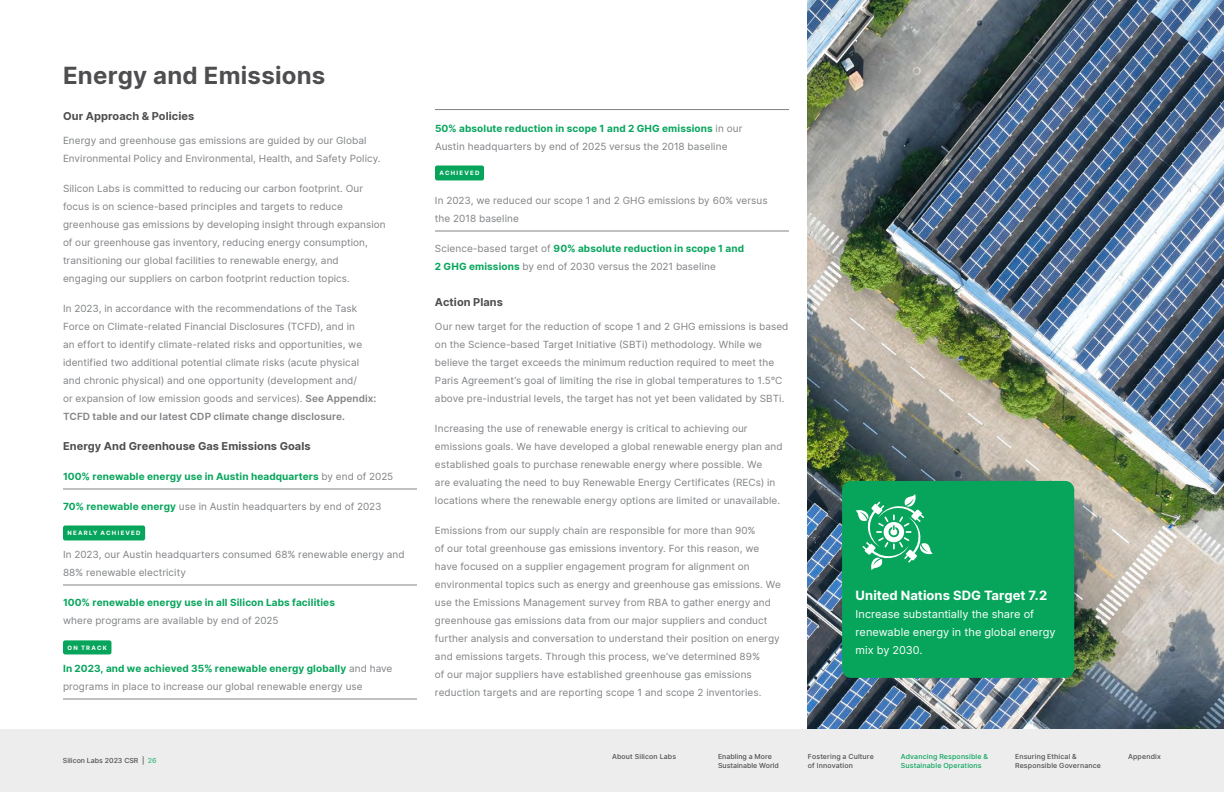
<style>
.page{position:relative;width:1224px;height:792px;background:#fff}
.page>*{position:absolute;margin:0;border:0;box-sizing:border-box;transform-origin:0 0}
.t1{font:700 24px "Inter";letter-spacing:.01em;color:#4e4e50}
.t2{font:700 13px "Inter";color:#fff}
.t3{font:11px/18px "Inter";color:#fff}
.t4{font:700 11px "Inter";letter-spacing:.005em;color:#4e4e50}
.t5{font:10px/18px "Inter";letter-spacing:.01em;color:#808285}
.t6{font:700 10px "Inter";letter-spacing:.01em;color:#07a55c}
.t7{font:500 7px/9px "Inter";letter-spacing:.02em;color:#4e4e50}
.t8{font:500 7px/9px "Inter";color:#4e4e50}
.t9{font:500 7px/9px "Inter";letter-spacing:.02em;color:#07a55c}
.t10{font:700 6px "Inter";letter-spacing:.21em;color:#fff}
.s1{font-weight:600}
.s2{font-weight:400;color:#808285}
.s3{font-weight:700;color:#07a55c}
.s4{color:#39b77d}
</style>
<div class="page">
<hr style="left:63px;top:489px;width:354px;height:1px;background:#808285">
<hr style="left:63px;top:585px;width:354px;height:1px;background:#808285">
<hr style="left:63px;top:699px;width:354px;height:1px;background:#808285">
<div style="left:63px;top:526px;width:82px;height:14px;background:#07a55c;border-radius:2px"></div>
<div style="left:63px;top:640px;width:48px;height:14px;background:#07a55c;border-radius:2px"></div>
<hr style="left:435px;top:231px;width:354px;height:1px;background:#808285">
<hr style="left:435px;top:109px;width:354px;height:1px;background:#808285">
<div style="left:435px;top:166px;width:49px;height:14px;background:#07a55c;border-radius:2px"></div>
<img style="left:807px;top:0;width:417px;height:729px">
<div style="left:842px;top:481px;width:232px;height:197px;background:#07a55c;border-radius:9px"></div>
<svg style="left:856px;top:494px;width:77px;height:76px"></svg>
<div style="left:0;top:729px;width:1224px;height:63px;background:#ededed"></div>
<h1 class="t1" style="left:63px;top:57px;width:264px">Energy and Emissions</h1>
<p class="t4" style="left:63px;top:108px;width:133px">Our Approach &amp; Policies</p>
<p class="t5" style="left:63px;top:131px;width:319px">Energy and greenhouse gas emissions are guided by our Global<br>Environmental Policy and Environmental, Health, and Safety Policy.</p>
<p class="t5" style="left:63px;top:179px;width:324px">Silicon Labs is committed to reducing our carbon footprint. Our focus is on science-based principles and targets to reduce greenhouse gas emissions by developing insight through expansion of our greenhouse gas inventory, reducing energy consumption, transitioning our global facilities to renewable energy, and engaging our suppliers on carbon footprint reduction topics.</p>
<p class="t5" style="left:63px;top:299px;width:315px">In 2023, in accordance with the recommendations of the Task Force on Climate-related Financial Disclosures (TCFD), and in<br>an effort to identify climate-related risks and opportunities, we identified two additional potential climate risks (acute physical and chronic physical) and one opportunity (development and/<br>or expansion of low emission goods and services). <span class="s1">See Appendix:<br>TCFD table and our latest CDP climate change disclosure.</span></p>
<p class="t4" style="left:63px;top:438px;width:249px">Energy And Greenhouse Gas Emissions Goals</p>
<p class="t6" style="left:63px;top:469px;width:332px">100% renewable energy use in Austin headquarters <span class="s2">by end of 2025</span></p>
<p class="t5" style="left:63px;top:497px;width:320px"><span class="s3">70% renewable energy</span> use in Austin headquarters by end of 2023</p>
<p class="t10" style="left:68px;top:529px;width:75px">NEARLY ACHIEVED</p>
<p class="t5" style="left:63px;top:545px;width:343px">In 2023, our Austin headquarters consumed 68% renewable energy and<br>88% renewable electricity</p>
<p class="t6" style="left:63px;top:595px;width:273px">100% renewable energy use in all Silicon Labs facilities</p>
<p class="t5" style="left:63px;top:611px;width:217px">where programs are available by end of 2025</p>
<p class="t10" style="left:68px;top:643px;width:41px">ON TRACK</p>
<p class="t5" style="left:63px;top:659px;width:331px"><span class="s3">In 2023, and we achieved 35% renewable energy globally</span> and have programs in place to increase our global renewable energy use</p>
<p class="t8" style="left:63px;top:756px;width:95px">Silicon Labs 2023 CSR | <span class="s4">26</span></p>
<p class="t5" style="left:435px;top:119px;width:309px"><span class="s3">50% absolute reduction in scope 1 and 2 GHG emissions</span> in our<br>Austin headquarters by end of 2025 versus the 2018 baseline</p>
<p class="t10" style="left:440px;top:168px;width:41px">ACHIEVED</p>
<p class="t5" style="left:435px;top:191px;width:334px">In 2023, we reduced our scope 1 and 2 GHG emissions by 60% versus the 2018 baseline</p>
<p class="t5" style="left:435px;top:239px;width:311px">Science-based target of <span class="s3">90% absolute reduction in scope 1 and<br>2 GHG emissions</span> by end of 2030 versus the 2021 baseline</p>
<p class="t4" style="left:435px;top:294px;width:70px">Action Plans</p>
<p class="t5" style="left:435px;top:317px;width:355px">Our new target for the reduction of scope 1 and 2 GHG emissions is based on the Science-based Target Initiative (SBTi) methodology. While we believe the target exceeds the minimum reduction required to meet the Paris Agreement’s goal of limiting the rise in global temperatures to 1.5°C above pre-industrial levels, the target has not yet been validated by SBTi.</p>
<p class="t5" style="left:435px;top:419px;width:349px">Increasing the use of renewable energy is critical to achieving our emissions goals. We have developed a global renewable energy plan and established goals to purchase renewable energy where possible. We<br>are evaluating the need to buy Renewable Energy Certificates (RECs) in locations where the renewable energy options are limited or unavailable.</p>
<p class="t5" style="left:435px;top:521px;width:348px">Emissions from our supply chain are responsible for more than 90%<br>of our total greenhouse gas emissions inventory. For this reason, we have focused on a supplier engagement program for alignment on environmental topics such as energy and greenhouse gas emissions. We use the Emissions Management survey from RBA to gather energy and greenhouse gas emissions data from our major suppliers and conduct further analysis and conversation to understand their position on energy and emissions targets. Through this process, we’ve determined 89%<br>of our major suppliers have established greenhouse gas emissions reduction targets and are reporting scope 1 and scope 2 inventories.</p>
<h2 class="t2" style="left:856px;top:586px;width:193px">United Nations SDG Target 7.2</h2>
<p class="t3" style="left:856px;top:605px;width:202px">Increase substantially the share of renewable energy in the global energy mix by 2030.</p>
<p class="t7" style="left:612px;top:752px;width:66px">About Silicon Labs</p>
<p class="t8" style="left:718px;top:752px;width:62px">Enabling a More<br>Sustainable World</p>
<p class="t7" style="left:808px;top:752px;width:67px">Fostering a Culture of Innovation</p>
<p class="t9" style="left:901px;top:752px;width:89px">Advancing Responsible &amp;<br>Sustainable Operations</p>
<p class="t7" style="left:1015px;top:752px;width:63px">Ensuring Ethical &amp;</p>
<p class="t7" style="left:1128px;top:752px;width:34px">Appendix</p>
<p class="t7" style="left:1015px;top:761px;width:87px">Responsible Governance</p>
</div>
